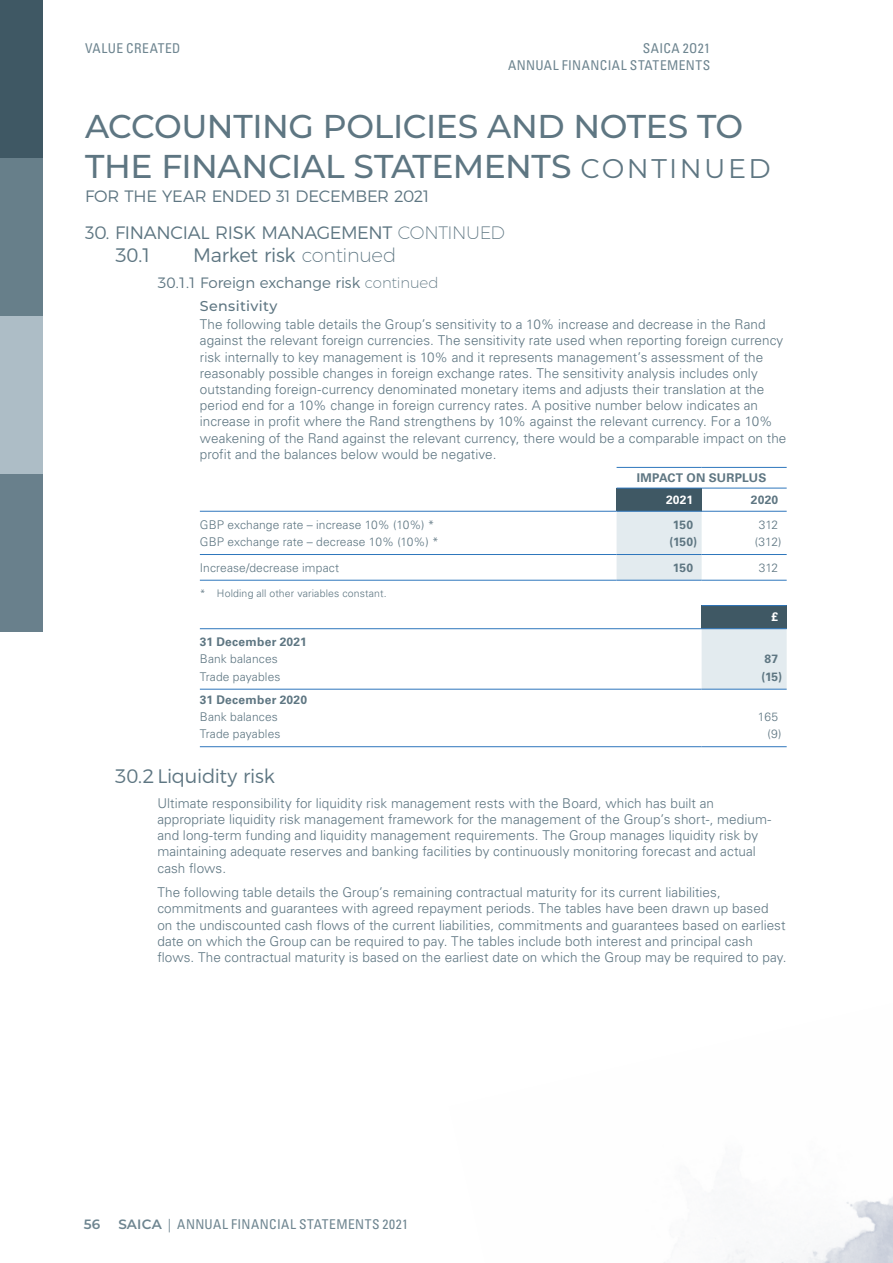
<style>
.page{position:relative;width:893px;height:1263px;background:#fff}
.page>*{position:absolute;margin:0;border:0;box-sizing:border-box;transform-origin:0 0}
.t1{font:500 33px/40px "Montserrat";letter-spacing:-.01em;color:#5e7682}
.PeriodLine{font:300 19.5px "Montserrat";letter-spacing:-.015em;color:#5e7682}
.NotesListLevel1{font:300 18px "Montserrat";letter-spacing:-.02em;color:#5e7682}
.t2{font:300 16.5px "Montserrat";letter-spacing:-.015em;color:#5e7682}
.ListLevel3{font:300 15px "Montserrat";letter-spacing:-.005em;color:#5e7682}
.Heading3Fin{font:500 14.25px "Montserrat";letter-spacing:.025em;color:#5e7682}
.NotesListLevel2Para{font:300 13.5px/16.2px "Univers LT Std";letter-spacing:.005em;color:#5e7682}
.NotesListLevel3Para{font:300 13.5px/16.2px "Univers LT Std";letter-spacing:.005em;color:#5e7682}
.t3{font:condensed 13.5px/16.5px "Univers LT Std";letter-spacing:.035em;color:#6e8590;text-align:right}
.t4{font:600 13.5px "Montserrat";color:#6e8590}
.LineItems{font:300 12px "Univers LT Std";letter-spacing:.01em;color:#5e7682}
.LineItems-2{font:700 12px "Univers LT Std";letter-spacing:.02em;color:#5e7682}
.FiguresHang18mmCY{font:700 12px "Univers LT Std";letter-spacing:.005em;color:#5e7682}
.FiguresHang18mm{font:300 12px "Univers LT Std";letter-spacing:-.015em;color:#5e7682}
.HeaderGroup{font:700 12px "Univers LT Std";letter-spacing:.015em;color:#5e7682}
.HeaderCY{font:700 12px "Univers LT Std";color:#fff}
.HeaderPY{font:700 12px "Univers LT Std";color:#5e7682}
.Footnote{font:300 10.5px "Univers LT Std";letter-spacing:.015em;color:#5e7682}
.s1{font-weight:400;font-size:27px}
.s2{font-weight:200}
.s3{font-family:"Montserrat";font-weight:600;font-stretch:normal}
</style>
<div class="page">
<div style="left:0;top:0;width:43px;height:158px;background:#3f5864"></div>
<div style="left:0;top:158px;width:43px;height:158px;background:#677f8a"></div>
<div style="left:0;top:316px;width:43px;height:158px;background:#adbdc6"></div>
<div style="left:0;top:474px;width:43px;height:157px;background:#69808c"></div>
<img style="left:727px;top:1197px;width:166px;height:66px">
<div style="left:617px;top:488px;width:85px;height:23px;background:#3f5864"></div>
<div style="left:617px;top:512px;width:85px;height:68px;background:#e3ebef"></div>
<hr style="left:617px;top:467px;width:85px;height:1px;background:#2e76bc">
<hr style="left:702px;top:467px;width:85px;height:1px;background:#2e76bc">
<hr style="left:200px;top:511px;width:417px;height:1px;background:#2e76bc">
<hr style="left:617px;top:488px;width:85px;height:1px;background:#2e76bc">
<hr style="left:617px;top:511px;width:85px;height:1px;background:#2e76bc">
<hr style="left:702px;top:488px;width:85px;height:1px;background:#2e76bc">
<hr style="left:702px;top:511px;width:85px;height:1px;background:#2e76bc">
<hr style="left:200px;top:554px;width:417px;height:1px;background:#2e76bc">
<hr style="left:200px;top:580px;width:417px;height:1px;background:#2e76bc">
<hr style="left:617px;top:554px;width:85px;height:1px;background:#2e76bc">
<hr style="left:617px;top:580px;width:85px;height:1px;background:#2e76bc">
<hr style="left:702px;top:554px;width:85px;height:1px;background:#2e76bc">
<hr style="left:702px;top:580px;width:85px;height:1px;background:#2e76bc">
<div style="left:702px;top:605px;width:85px;height:24px;background:#3f5864"></div>
<svg style="left:200px;top:629px;width:502px;height:60px"></svg>
<div style="left:702px;top:629px;width:85px;height:60px;background:#e3ebef"></div>
<hr style="left:200px;top:628px;width:502px;height:1px;background:#2e76bc">
<hr style="left:702px;top:605px;width:85px;height:1px;background:#2e76bc">
<hr style="left:702px;top:628px;width:85px;height:1px;background:#2e76bc">
<hr style="left:200px;top:689px;width:502px;height:1px;background:#2e76bc">
<hr style="left:702px;top:689px;width:85px;height:1px;background:#2e76bc">
<hr style="left:200px;top:746px;width:502px;height:1px;background:#2e76bc">
<hr style="left:702px;top:746px;width:85px;height:1px;background:#2e76bc">
<p class="t3" style="left:85px;top:40px;width:97px">VALUE CREATED</p>
<p class="t3" style="left:508px;top:40px;width:204px">SAICA 2O21<br>ANNUAL FINANCIAL STATEMENTS</p>
<h1 class="t1" style="left:85px;top:105px;width:687px">ACCOUNTING POLICIES AND NOTES TO<br>THE FINANCIAL STATEMENTS <span class="s1">CONTINUED</span></h1>
<p class="t2" style="left:85px;top:184px;width:346px">FOR THE YEAR ENDED 31 DECEMBER 2021</p>
<p class="NotesListLevel1" style="left:85px;top:218px;width:421px">30. FINANCIAL RISK MANAGEMENT <span class="s2">CONTINUED</span></p>
<p class="PeriodLine" style="left:115px;top:240px;width:39px">30.1</p>
<p class="PeriodLine" style="left:193px;top:240px;width:205px">Market risk <span class="s2">continued</span></p>
<p class="ListLevel3" style="left:158px;top:271px;width:283px">30.1.1 Foreign exchange risk <span class="s2">continued</span></p>
<p class="Heading3Fin" style="left:200px;top:296px;width:79px">Sensitivity</p>
<p class="NotesListLevel3Para" style="left:200px;top:316px;width:588px">The following table details the Group’s sensitivity to a 10% increase and decrease in the Rand against the relevant foreign currencies. The sensitivity rate used when reporting foreign currency risk internally to key management is 10% and it represents management’s assessment of the reasonably possible changes in foreign exchange rates. The sensitivity analysis includes only outstanding foreign-currency denominated monetary items and adjusts their translation at the period end for a 10% change in foreign currency rates. A positive number below indicates an increase in profit where the Rand strengthens by 10% against the relevant currency. For a 10% weakening of the Rand against the relevant currency, there would be a comparable impact on the profit and the balances below would be negative.</p>
<p class="HeaderGroup" style="left:637px;top:471px;width:131px">IMPACT ON SURPLUS</p>
<p class="HeaderCY" style="left:666px;top:493px;width:29px">2021</p>
<p class="HeaderPY" style="left:751px;top:493px;width:29px">2020</p>
<p class="LineItems" style="left:200px;top:517px;width:236px">GBP exchange rate – increase 10% (10%) *</p>
<p class="FiguresHang18mmCY" style="left:673px;top:517px;width:22px">150</p>
<p class="FiguresHang18mm" style="left:759px;top:517px;width:21px">312</p>
<p class="LineItems" style="left:200px;top:534px;width:240px">GBP exchange rate – decrease 10% (10%) *</p>
<p class="FiguresHang18mmCY" style="left:669px;top:535px;width:29px">(150)</p>
<p class="FiguresHang18mm" style="left:755px;top:534px;width:28px">(312)</p>
<p class="LineItems" style="left:200px;top:560px;width:141px">Increase/decrease impact</p>
<p class="FiguresHang18mmCY" style="left:673px;top:560px;width:22px">150</p>
<p class="FiguresHang18mm" style="left:759px;top:560px;width:21px">312</p>
<p class="Footnote" style="left:200px;top:587px;width:7px">*</p>
<p class="Footnote" style="left:217px;top:587px;width:171px">Holding all other variables constant.</p>
<p class="HeaderCY" style="left:771px;top:610px;width:8px">£</p>
<p class="LineItems-2" style="left:200px;top:635px;width:108px">31 December 2021</p>
<p class="LineItems" style="left:200px;top:652px;width:79px">Bank balances</p>
<p class="FiguresHang18mmCY" style="left:765px;top:652px;width:15px">87</p>
<p class="LineItems" style="left:200px;top:669px;width:82px">Trade payables</p>
<p class="FiguresHang18mmCY" style="left:761px;top:669px;width:22px">(15)</p>
<p class="LineItems-2" style="left:200px;top:692px;width:109px">31 December 2020</p>
<p class="LineItems" style="left:200px;top:709px;width:79px">Bank balances</p>
<p class="FiguresHang18mm" style="left:758px;top:709px;width:22px">165</p>
<p class="LineItems" style="left:200px;top:727px;width:82px">Trade payables</p>
<p class="FiguresHang18mm" style="left:767px;top:727px;width:15px">(9)</p>
<p class="PeriodLine" style="left:115px;top:761px;width:162px">30.2 Liquidity risk</p>
<p class="NotesListLevel2Para" style="left:157px;top:795px;width:616px">Ultimate responsibility for liquidity risk management rests with the Board, which has built an appropriate liquidity risk management framework for the management of the Group’s short-, medium&shy;and long-term funding and liquidity management requirements. The Group manages liquidity risk by maintaining adequate reserves and banking facilities by continuously monitoring forecast and actual cash flows.</p>
<p class="NotesListLevel2Para" style="left:157px;top:884px;width:631px">The following table details the Group’s remaining contractual maturity for its current liabilities, commitments and guarantees with agreed repayment periods. The tables have been drawn up based on the undiscounted cash flows of the current liabilities, commitments and guarantees based on earliest date on which the Group can be required to pay. The tables include both interest and principal cash flows. The contractual maturity is based on the earliest date on which the Group may be required to pay.</p>
<p class="t4" style="left:84px;top:1214px;width:18px">56</p>
<p class="t3" style="left:118px;top:1215px;width:291px"><span class="s3">SAICA</span> | ANNUAL FINANCIAL STATEMENTS 2021</p>
</div>
